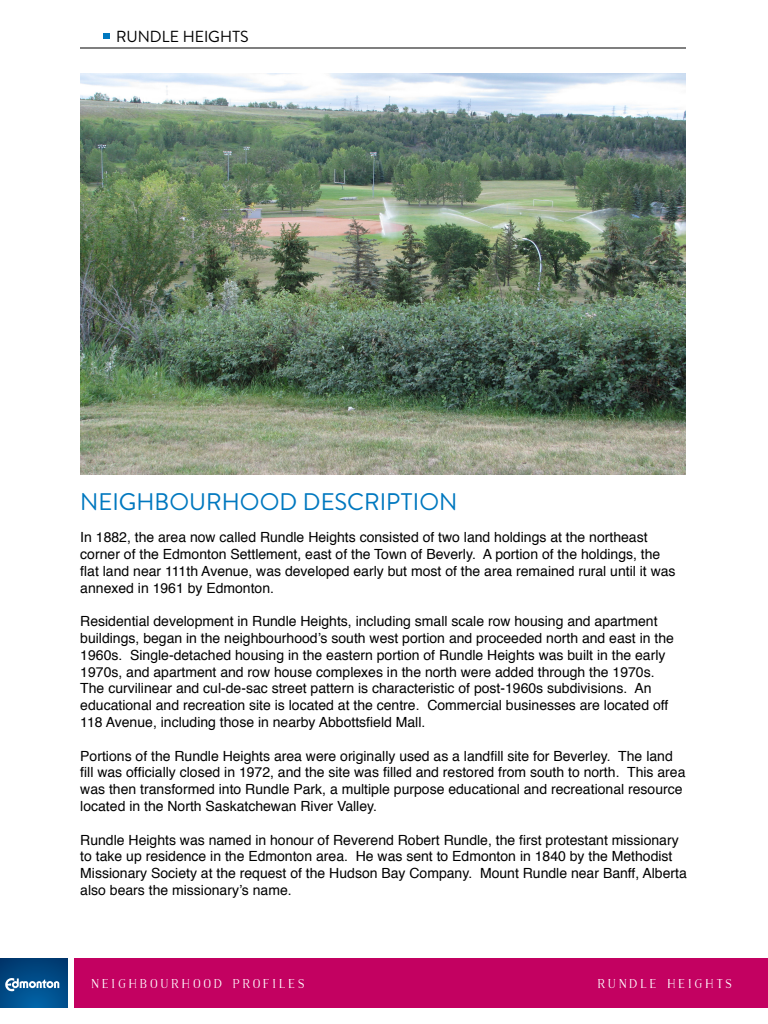
<style>
.page{position:relative;width:768px;height:1024px;background:#fff}
.page>*{position:absolute;margin:0;border:0;box-sizing:border-box;transform-origin:0 0}
.t1{font:24px "Brandon Text";color:#0078bf}
.t2{font:16px "Brandon Text";color:#000}
.t3{font:14px/16.8px "Helvetica";color:#000}
.t4{font:700 12px "Naive";letter-spacing:.2em;color:#fff}
</style>
<div class="page">
<div style="left:0;top:958px;width:68px;height:50px;background:linear-gradient(to bottom,#00396f,#015999)"></div>
<svg style="left:5px;top:978px;width:54px;height:13px"></svg>
<div style="left:74px;top:958px;width:694px;height:50px;background:#c30161"></div>
<hr style="left:80px;top:48px;width:606px;height:1px;background:#000">
<svg style="left:104px;top:34px;width:6px;height:5px"></svg>
<img style="left:80px;top:73px;width:606px;height:402px">
<p class="t2" style="left:116px;top:25px;width:134px">RUNDLE HEIGHTS</p>
<h1 class="t1" style="left:80px;top:485px;width:379px">NEIGHBOURHOOD DESCRIPTION</h1>
<p class="t3" style="left:80px;top:529px;width:597px">In 1882, the area now called Rundle Heights consisted of two land holdings at the northeast corner of the Edmonton Settlement, east of the Town of Beverly. A portion of the holdings, the flat land near 111th Avenue, was developed early but most of the area remained rural until it was annexed in 1961 by Edmonton.</p>
<p class="t3" style="left:80px;top:613px;width:595px">Residential development in Rundle Heights, including small scale row housing and apartment buildings, began in the neighbourhood’s south west portion and proceeded north and east in the 1960s. Single-detached housing in the eastern portion of Rundle Heights was built in the early 1970s, and apartment and row house complexes in the north were added through the 1970s.<br>The curvilinear and cul-de-sac street pattern is characteristic of post-1960s subdivisions. An educational and recreation site is located at the centre. Commercial businesses are located off 118 Avenue, including those in nearby Abbottsfield Mall.</p>
<p class="t3" style="left:80px;top:748px;width:607px">Portions of the Rundle Heights area were originally used as a landfill site for Beverley. The land fill was officially closed in 1972, and the site was filled and restored from south to north. This area was then transformed into Rundle Park, a multiple purpose educational and recreational resource located in the North Saskatchewan River Valley.</p>
<p class="t3" style="left:80px;top:832px;width:608px">Rundle Heights was named in honour of Reverend Robert Rundle, the first protestant missionary to take up residence in the Edmonton area. He was sent to Edmonton in 1840 by the Methodist Missionary Society at the request of the Hudson Bay Company. Mount Rundle near Banff, Alberta also bears the missionary’s name.</p>
<p class="t4" style="left:91px;top:976px;width:215px">NEIGHBOURHOOD PROFILES</p>
<p class="t4" style="left:597px;top:976px;width:136px">RUNDLE HEIGHTS</p>
</div>
